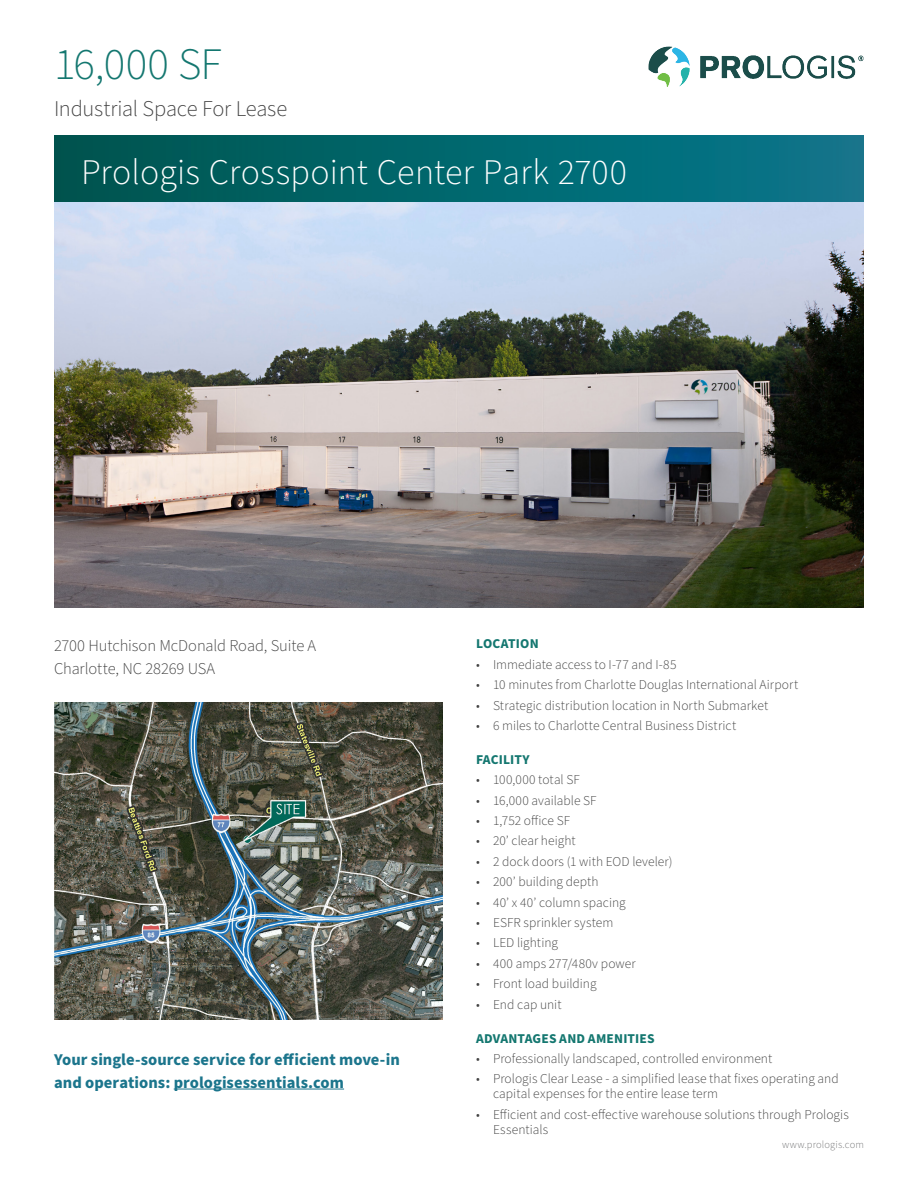
<style>
.page{position:relative;width:918px;height:1188px;background:#fff}
.page>*{position:absolute;margin:0;border:0;box-sizing:border-box;transform-origin:0 0}
.t1{font:300 45px "Source Sans Pro";letter-spacing:-.005em;color:#147770}
.Prologis_Park_Name{font:300 36px "Source Sans Pro";letter-spacing:.005em;color:#fff}
.t2{font:300 22.5px "Source Sans Pro";letter-spacing:-.01em;color:#414141}
.t3{font:700 16.5px/22.5px "Source Sans Pro";color:#1b758c}
.Address{font:300 16.5px/22.5px "Source Sans Pro";letter-spacing:-.005em;color:#414141}
.t4{font:300 13.5px/15px "Source Sans Pro";letter-spacing:.005em;color:#414141}
.Body_Headings{font:700 13.5px "Source Sans Pro";letter-spacing:.015em;color:#147770}
.Footer_Text{font:300 10.5px "Source Sans Pro";letter-spacing:.015em;color:#747576}
</style>
<div class="page">
<img style="left:648px;top:46px;width:216px;height:40px">
<div style="left:54px;top:135px;width:810px;height:67px;background:linear-gradient(to right,#00554e,#09788d)"></div>
<img style="left:54px;top:702px;width:388px;height:317px">
<img style="left:54px;top:202px;width:810px;height:406px">
<hr style="left:174px;top:1089px;width:170px;height:1px;background:#1b758c">
<h1 class="t1" style="left:54px;top:34px;width:169px">16,000 SF</h1>
<h3 class="t2" style="left:54px;top:94px;width:235px">Industrial Space For Lease</h3>
<p class="Prologis_Park_Name" style="left:81px;top:148px;width:547px">Prologis Crosspoint Center Park 2700</p>
<p class="Address" style="left:54px;top:635px;width:264px">2700 Hutchison McDonald Road, Suite A<br>Charlotte, NC 28269 USA</p>
<p class="Body_Headings" style="left:476px;top:635px;width:64px">LOCATION</p>
<p class="t4" style="left:476px;top:657px;width:202px">• Immediate access to I-77 and I-85</p>
<p class="t4" style="left:476px;top:678px;width:324px">• 10 minutes from Charlotte Douglas International Airport</p>
<p class="t4" style="left:476px;top:698px;width:294px">• Strategic distribution location in North Submarket</p>
<p class="t4" style="left:476px;top:718px;width:262px">• 6 miles to Charlotte Central Business District</p>
<p class="Body_Headings" style="left:476px;top:750px;width:55px">FACILITY</p>
<p class="t4" style="left:476px;top:773px;width:105px">• 100,000 total SF</p>
<p class="t4" style="left:476px;top:793px;width:122px">• 16,000 available SF</p>
<p class="t4" style="left:476px;top:813px;width:96px">• 1,752 office SF</p>
<p class="t4" style="left:476px;top:834px;width:101px">• 20’ clear height</p>
<p class="t4" style="left:476px;top:854px;width:198px">• 2 dock doors (1 with EOD leveler)</p>
<p class="t4" style="left:476px;top:875px;width:124px">• 200’ building depth</p>
<p class="t4" style="left:476px;top:895px;width:151px">• 40’ x 40’ column spacing</p>
<p class="t4" style="left:476px;top:915px;width:139px">• ESFR sprinkler system</p>
<p class="t4" style="left:476px;top:936px;width:84px">• LED lighting</p>
<p class="t4" style="left:476px;top:956px;width:161px">• 400 amps 277/480v power</p>
<p class="t4" style="left:476px;top:977px;width:122px">• Front load building</p>
<p class="t4" style="left:476px;top:997px;width:87px">• End cap unit</p>
<p class="Body_Headings" style="left:476px;top:1029px;width:180px">ADVANTAGES AND AMENITIES</p>
<p class="t4" style="left:476px;top:1051px;width:298px">• Professionally landscaped, controlled environment</p>
<p class="t4" style="left:493px;top:1072px;width:347px;text-indent:-17px">• Prologis Clear Lease - a simplified lease that fixes operating and capital expenses for the entire lease term</p>
<p class="t4" style="left:493px;top:1107px;width:357px;text-indent:-17px">• Efficient and cost-effective warehouse solutions through Prologis<br>Essentials</p>
<p class="t3" style="left:54px;top:1049px;width:347px">Your single-source service for efficient move-in and operations: prologisessentials.com</p>
<p class="Footer_Text" style="left:782px;top:1137px;width:83px">www.prologis.com</p>
</div>
